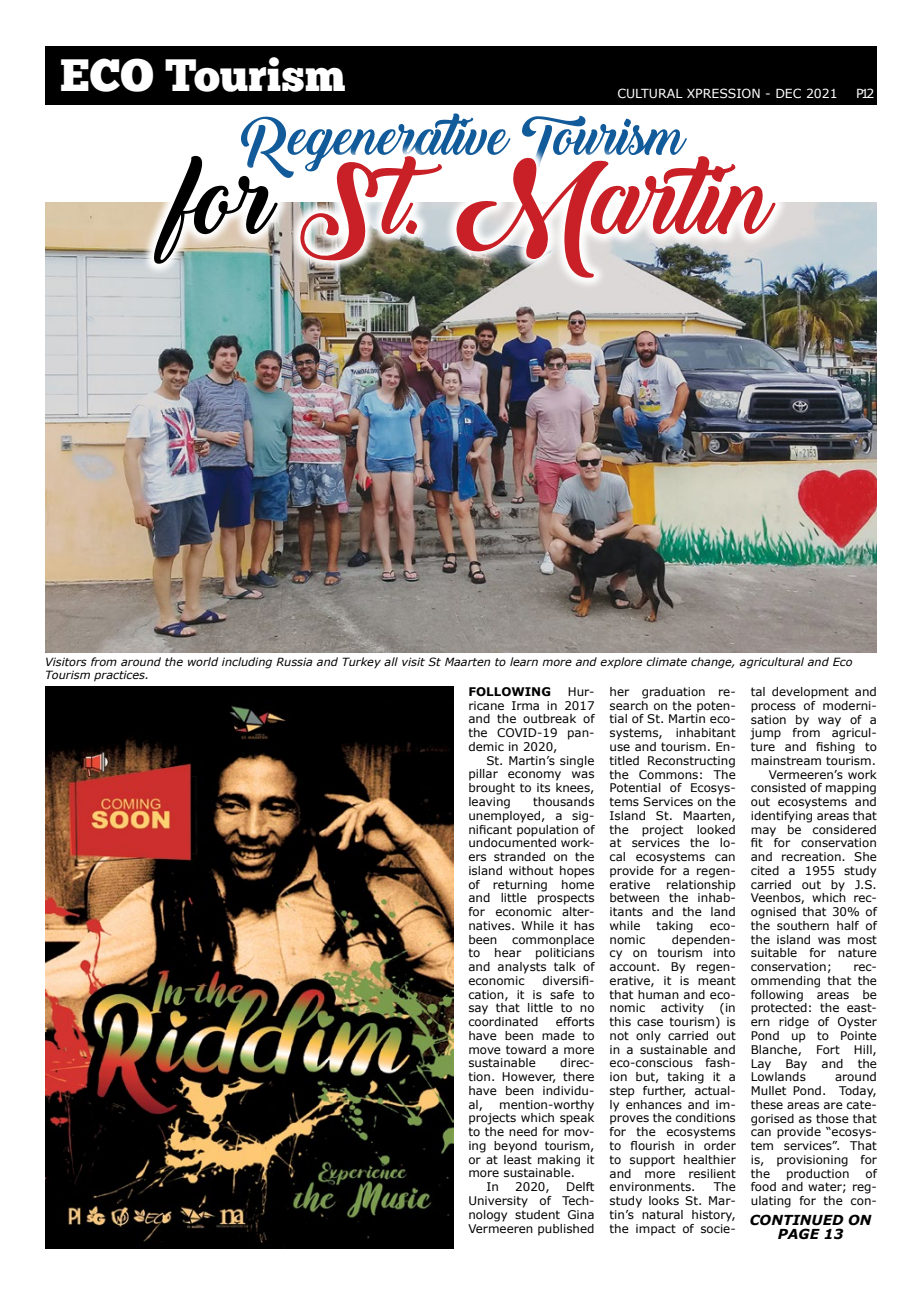
<style>
.page{position:relative;width:922px;height:1294px;background:#fff}
.page>*{position:absolute;margin:0;border:0;box-sizing:border-box;transform-origin:0 0}
.t1{font:96.25px "Backto Black Demo";color:#c82026}
.t2{font:51.25px "Backto Black Demo";color:#125b9a}
.t3{font:45px "Chunk Five Ex";color:#fff}
.t4{font:italic 700 13.75px/13.8px "Verdana";color:#000;text-align:center}
.t5{font:12.5px "Verdana";color:#fff}
.t6{font:11.88px/13.8px "Verdana";color:#000;text-align:justify}
.t7{font:700 11.88px "Verdana";color:#000}
.t8{font:italic 11.25px/12.5px "Verdana";color:#000}
.s1{color:#000}
</style>
<div class="page">
<div style="left:45px;top:46px;width:831px;height:58px;background:#000"></div>
<img style="left:45px;top:203px;width:831px;height:450px">
<img style="left:141px;top:202px;width:647px;height:87px">
<img style="left:45px;top:686px;width:408px;height:562px">
<h3 class="t3" style="left:60px;top:41px;width:287px">ECO Tourism</h3>
<h2 class="t2" style="left:241px;top:107px;width:445px">Regenerative Tourism</h2>
<p class="t5" style="left:617px;top:85px;width:222px">cultural xpression - dec 2021</p>
<p class="t5" style="left:855px;top:85px;width:20px">P12</p>
<h1 class="t1" style="left:173px;top:145px;width:600px"><span class="s1">for</span> St. Martin</h1>
<p class="t8" style="left:45px;top:656px;width:808px">Visitors from around the world including Russia and Turkey all visit St Maarten to learn more and explore climate change, agricultural and Eco<br>Tourism practices.</p>
<p class="t7" style="left:468px;top:684px;width:84px">FOLLOWING</p>
<p class="t6" style="left:468px;top:685px;width:128px;text-indent:99px">Hur&shy;ricane Irma in 2017 and the outbreak of the COVID-19 pan&shy;demic in 2020,</p>
<p class="t6" style="left:468px;top:753px;width:128px;text-indent:18px">St. Martin’s single pillar economy was brought to its knees, leaving</p>
<p class="t6" style="left:468px;top:795px;width:128px;text-indent:65px">thousands unemployed, a sig&shy;nificant population of undocumented work&shy;ers stranded on the island without hopes of returning home and little prospects for economic alter&shy;natives. While it has been commonplace to hear politicians and analysts talk of economic</p>
<p class="t6" style="left:468px;top:973px;width:128px;text-indent:74px">diversifi&shy;cation, it is safe to say that little to no coordinated</p>
<p class="t6" style="left:468px;top:1015px;width:128px;text-indent:88px">efforts have been made to move toward a more sustainable</p>
<p class="t6" style="left:468px;top:1056px;width:128px;text-indent:92px">direc&shy;tion. However, there have been individu&shy;al,</p>
<p class="t6" style="left:499px;top:1097px;width:97px">mention-worthy</p>
<p class="t6" style="left:468px;top:1111px;width:128px">projects which speak</p>
<p class="t6" style="left:468px;top:1125px;width:128px">to the need for mov-</p>
<p class="t6" style="left:468px;top:1138px;width:128px">ing beyond tourism,</p>
<p class="t6" style="left:468px;top:1152px;width:128px">or at least making it</p>
<p class="t6" style="left:468px;top:1166px;width:108px">more sustainable.</p>
<p class="t6" style="left:486px;top:1180px;width:14px">In</p>
<p class="t6" style="left:515px;top:1180px;width:36px">2020,</p>
<p class="t6" style="left:468px;top:1180px;width:128px;text-indent:98px">Delft University of Tech&shy;nology student Gina Vermeeren published</p>
<p class="t6" style="left:609px;top:685px;width:128px">her graduation re&shy;search on the poten&shy;tial of St. Martin eco&shy;systems, inhabitant use and tourism. En&shy;titled Reconstructing the Commons: The Potential of Ecosys&shy;tems Services on the Island St. Maarten, the project looked at services the lo&shy;cal ecosystems can provide for a regen&shy;erative</p>
<p class="t6" style="left:609px;top:877px;width:128px;text-indent:57px">relationship between the inhab&shy;itants and the land while</p>
<p class="t6" style="left:656px;top:918px;width:39px">taking</p>
<p class="t6" style="left:709px;top:918px;width:27px">eco-</p>
<p class="t6" style="left:609px;top:932px;width:128px;text-indent:62px">dependen&shy;cy on tourism into account. By regen&shy;erative, it is meant that human and eco&shy;nomic</p>
<p class="t6" style="left:609px;top:932px;width:37px">nomic</p>
<p class="t6" style="left:609px;top:1001px;width:128px;text-indent:110px">(in this case tourism) is not only carried out in a sustainable and eco-conscious fash&shy;ion but, taking it a step further, actual&shy;ly enhances and im&shy;proves the conditions for the ecosystems to flourish in order to support healthier and more resilient environments.</p>
<p class="t6" style="left:660px;top:1001px;width:45px">activity</p>
<p class="t6" style="left:609px;top:1180px;width:128px;text-indent:104px">The study looks St. Mar&shy;tin’s natural history, the impact of socie-</p>
<p class="t6" style="left:750px;top:685px;width:128px">tal development and</p>
<p class="t6" style="left:750px;top:698px;width:128px">process of moderni-</p>
<p class="t6" style="left:750px;top:712px;width:128px">sation by way of a</p>
<p class="t6" style="left:750px;top:726px;width:128px">jump from agricul-</p>
<p class="t6" style="left:750px;top:740px;width:128px">ture and fishing to</p>
<p class="t6" style="left:750px;top:753px;width:127px">mainstream tourism.</p>
<p class="t6" style="left:768px;top:767px;width:110px">Vermeeren’s work</p>
<p class="t6" style="left:750px;top:781px;width:128px">consisted of mapping</p>
<p class="t6" style="left:750px;top:795px;width:128px">out ecosystems and</p>
<p class="t6" style="left:750px;top:808px;width:128px">identifying areas that</p>
<p class="t6" style="left:750px;top:822px;width:128px">may be considered</p>
<p class="t6" style="left:750px;top:836px;width:128px">fit for conservation</p>
<p class="t6" style="left:750px;top:850px;width:128px">and recreation. She</p>
<p class="t6" style="left:750px;top:863px;width:128px">cited a 1955 study</p>
<p class="t6" style="left:750px;top:877px;width:128px">carried out by J.S.</p>
<p class="t6" style="left:750px;top:891px;width:128px">Veenbos, which rec-</p>
<p class="t6" style="left:750px;top:905px;width:128px">ognised that 30% of</p>
<p class="t6" style="left:750px;top:918px;width:128px">the southern half of</p>
<p class="t6" style="left:750px;top:932px;width:128px">the island was most</p>
<p class="t6" style="left:750px;top:946px;width:128px">suitable for nature</p>
<p class="t6" style="left:750px;top:960px;width:83px">conservation;</p>
<p class="t6" style="left:750px;top:960px;width:128px;text-indent:102px">rec&shy;ommending that the following areas be protected: the east&shy;ern ridge of Oyster Pond up to Pointe Blanche, Fort Hill, Lay Bay and the Lowlands</p>
<p class="t6" style="left:750px;top:1070px;width:128px;text-indent:84px">around Mullet Pond. Today, these areas are cate&shy;gorised as those that can provide “ecosys&shy;tem services”. That is, provisioning for the</p>
<p class="t6" style="left:750px;top:1166px;width:128px;text-indent:115px">of food and water; reg&shy;ulating for the con-</p>
<p class="t4" style="left:749px;top:1213px;width:123px">CONTINUED ON<br>PAGE 13</p>
<p class="t6" style="left:785px;top:1166px;width:65px">production</p>
</div>
